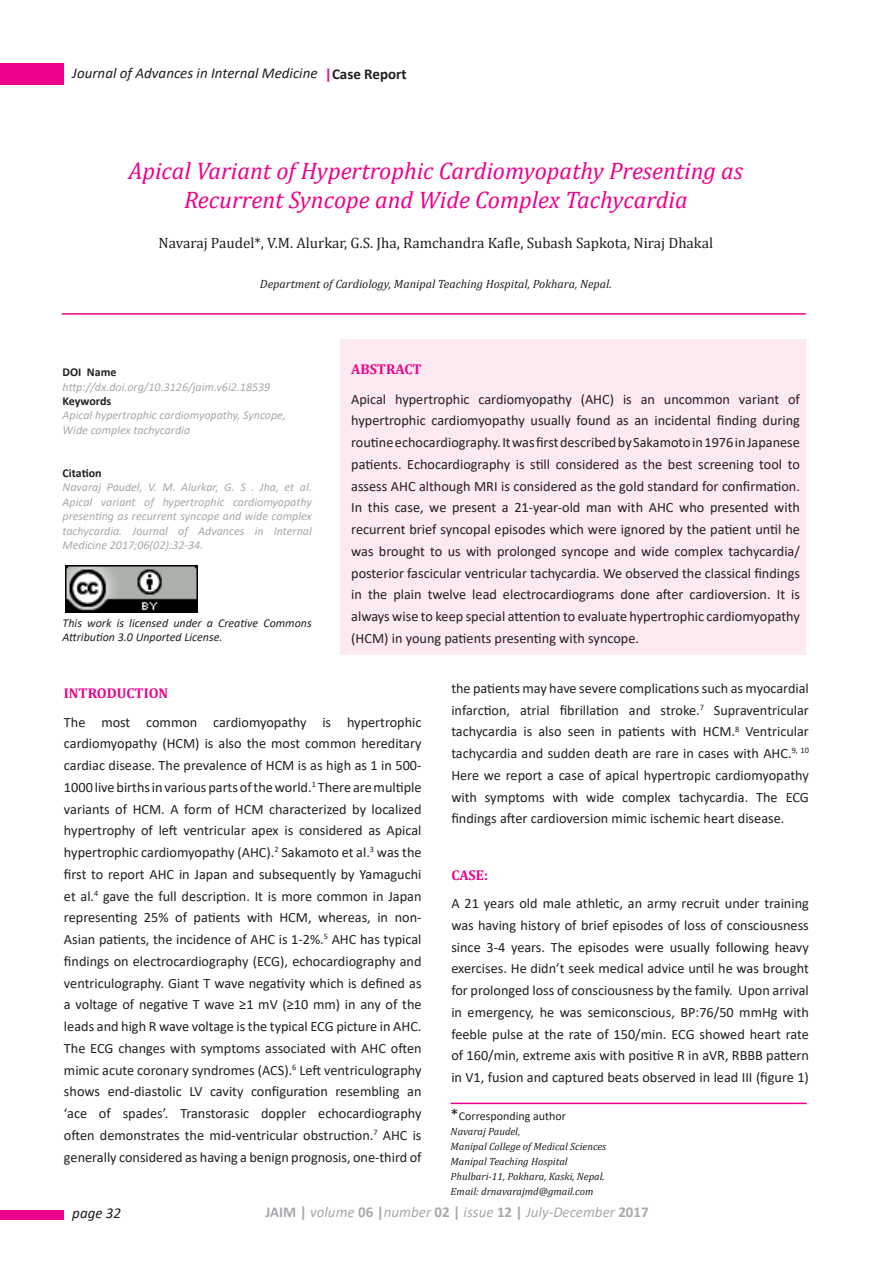
<style>
.page{position:relative;width:893px;height:1263px;background:#fff}
.page>*{position:absolute;margin:0;border:0;box-sizing:border-box;transform-origin:0 0}
.t1{font:italic 24px/28.8px "Cambria";color:#ed028c;text-align:center}
.t2{font:15px "Cambria";color:#231f20}
.t3{font:italic 15px "Calibri";color:#231f20}
.t4{font:italic 15px "Calibri";color:#a8a9ad}
.t5{font:14.25px/21.8px "Calibri";color:#231f20;text-align:justify}
.t6{font:700 14.25px "Cambria";color:#ed028c}
.t7{font:italic 12px/14.4px "Calibri";color:#a8a9ad}
.t8{font:italic 12px/14.4px "Calibri";color:#231f20}
.t9{font:italic 12px "Cambria";color:#231f20}
.t10{font:700 12px "Calibri";color:#231f20}
.t11{font:12px "Calibri";color:#231f20}
.t12{font:italic 10.5px/15px "Cambria";color:#231f20}
.s1{font-weight:700;font-style:normal;color:#ed028c}
.s2{font-weight:700;font-style:normal}
.s3{font-size:16.5px}
</style>
<div class="page">
<div style="left:0;top:64px;width:64px;height:21px;background:#ed028c"></div>
<div style="left:0;top:1210px;width:64px;height:10px;background:#ed028c"></div>
<div style="left:340px;top:339px;width:466px;height:316px;background:#fce9f1"></div>
<hr style="left:451px;top:1102px;width:356px;height:2px;background:#ed028c">
<img style="left:65px;top:566px;width:132px;height:46px">
<hr style="left:62px;top:313px;width:744px;height:2px;background:#ed028c">
<p class="t3" style="left:72px;top:63px;width:336px">Journal of Advances in Internal Medicine <span class="s1">|</span><span class="s2">Case Report</span></p>
<h1 class="t1" style="left:129px;top:156px;width:616px">Apical Variant of Hypertrophic Cardiomyopathy Presenting as<br>Recurrent Syncope and Wide Complex Tachycardia</h1>
<p class="t2" style="left:159px;top:234px;width:556px">Navaraj Paudel*, V.M. Alurkar, G.S. Jha, Ramchandra Kafle, Subash Sapkota, Niraj Dhakal</p>
<p class="t9" style="left:260px;top:275px;width:353px">Department of Cardiology, Manipal Teaching Hospital, Pokhara, Nepal.</p>
<p class="t10" style="left:63px;top:364px;width:55px">DOI Name</p>
<p class="t7" style="left:63px;top:379px;width:209px">http://dx.doi.org/10.3126/jaim.v6i2.18539</p>
<p class="t10" style="left:63px;top:392px;width:50px">Keywords</p>
<p class="t7" style="left:63px;top:408px;width:225px">Apical hypertrophic cardiomyopathy, Syncope,<br>Wide complex tachycardia</p>
<p class="t10" style="left:63px;top:464px;width:41px">Citation</p>
<p class="t7" style="left:63px;top:480px;width:251px;text-align:justify">Navaraj Paudel, V. M. Alurkar, G. S . Jha, et al.<br>Apical variant of hypertrophic cardiomyopathy presenting as recurrent syncope and wide complex tachycardia. Journal of Advances in Internal Medicine 2017;06(02):32-34.</p>
<p class="t8" style="left:63px;top:615px;width:251px">This work is licensed under a Creative Commons<br>Attribution 3.0 Unported License.</p>
<p class="t6" style="left:351px;top:359px;width:72px">ABSTRACT</p>
<p class="t5" style="left:351px;top:388px;width:450px">Apical hypertrophic cardiomyopathy (AHC) is an uncommon variant of hypertrophic cardiomyopathy usually found as an incidental finding during routine echocardiography. It was first described by Sakamoto in 1976 in Japanese patients. Echocardiography is still considered as the best screening tool to assess AHC although MRI is considered as the gold standard for confirmation.<br>In this case, we present a 21-year-old man with AHC who presented with recurrent brief syncopal episodes which were ignored by the patient until he was brought to us with prolonged syncope and wide complex tachycardia/ posterior fascicular ventricular tachycardia. We observed the classical findings in the plain twelve lead electrocardiograms done after cardioversion. It is always wise to keep special attention to evaluate hypertrophic cardiomyopathy (HCM) in young patients presenting with syncope.</p>
<p class="t6" style="left:64px;top:683px;width:106px">INTRODUCTION</p>
<p class="t5" style="left:64px;top:711px;width:359px">The most common cardiomyopathy is hypertrophic cardiomyopathy (HCM) is also the most common hereditary cardiac disease. The prevalence of HCM is as high as 1 in 500- 1000 live births in various parts of the world.<sup>1</sup> There are multiple variants of HCM. A form of HCM characterized by localized hypertrophy of left ventricular apex is considered as Apical hypertrophic cardiomyopathy (AHC).<sup>2</sup> Sakamoto et al.<sup>3</sup> was the first to report AHC in Japan and subsequently by Yamaguchi et al.<sup>4</sup> gave the full description. It is more common in Japan representing 25% of patients with HCM, whereas, in non-Asian patients, the incidence of AHC is 1-2%.<sup>5</sup> AHC has typical findings on electrocardiography (ECG), echocardiography and ventriculography. Giant T wave negativity which is defined as a voltage of negative T wave ≥1 mV (≥10 mm) in any of the leads and high R wave voltage is the typical ECG picture in AHC.<br>The ECG changes with symptoms associated with AHC often mimic acute coronary syndromes (ACS).<sup>6</sup> Left ventriculography shows end-diastolic LV cavity configuration resembling an ‘ace of spades’. Transtorasic doppler echocardiography often demonstrates the mid-ventricular obstruction.<sup>7</sup> AHC is generally considered as having a benign prognosis, one-third of</p>
<p class="t5" style="left:451px;top:677px;width:359px">the patients may have severe complications such as myocardial infarction, atrial fibrillation and stroke.<sup>7</sup> Supraventricular tachycardia is also seen in patients with HCM.<sup>8</sup> Ventricular tachycardia and sudden death are rare in cases with AHC.<sup>9,</sup> <sup>10<br></sup>Here we report a case of apical hypertropic cardiomyopathy with symptoms with wide complex tachycardia. The ECG findings after cardioversion mimic ischemic heart disease.</p>
<p class="t6" style="left:451px;top:865px;width:38px">CASE:</p>
<p class="t5" style="left:451px;top:892px;width:359px">A 21 years old male athletic, an army recruit under training was having history of brief episodes of loss of consciousness since 3-4 years. The episodes were usually following heavy exercises. He didn’t seek medical advice until he was brought for prolonged loss of consciousness by the family. Upon arrival in emergency, he was semiconscious, BP:76/50 mmHg with feeble pulse at the rate of 150/min. ECG showed heart rate of 160/min, extreme axis with positive R in aVR, RBBB pattern in V1, fusion and captured beats observed in lead III (figure 1)</p>
<p class="t11" style="left:451px;top:1107px;width:117px"><span class="s3">*</span>Corresponding author</p>
<p class="t12" style="left:451px;top:1123px;width:157px">Navaraj Paudel,<br>Manipal College of Medical Sciences<br>Manipal Teaching Hospital<br>Phulbari-11, Pokhara, Kaski, Nepal.<br>Email: drnavarajmd@gmail.com</p>
<p class="t3" style="left:72px;top:1203px;width:50px">page 32</p>
<p class="t4" style="left:265px;top:1201px;width:385px"><span class="s2">JAIM |</span> volume <span class="s2">06 |</span>number <span class="s2">02 |</span> issue <span class="s2">12 |</span> July-December <span class="s2">2017</span></p>
</div>
